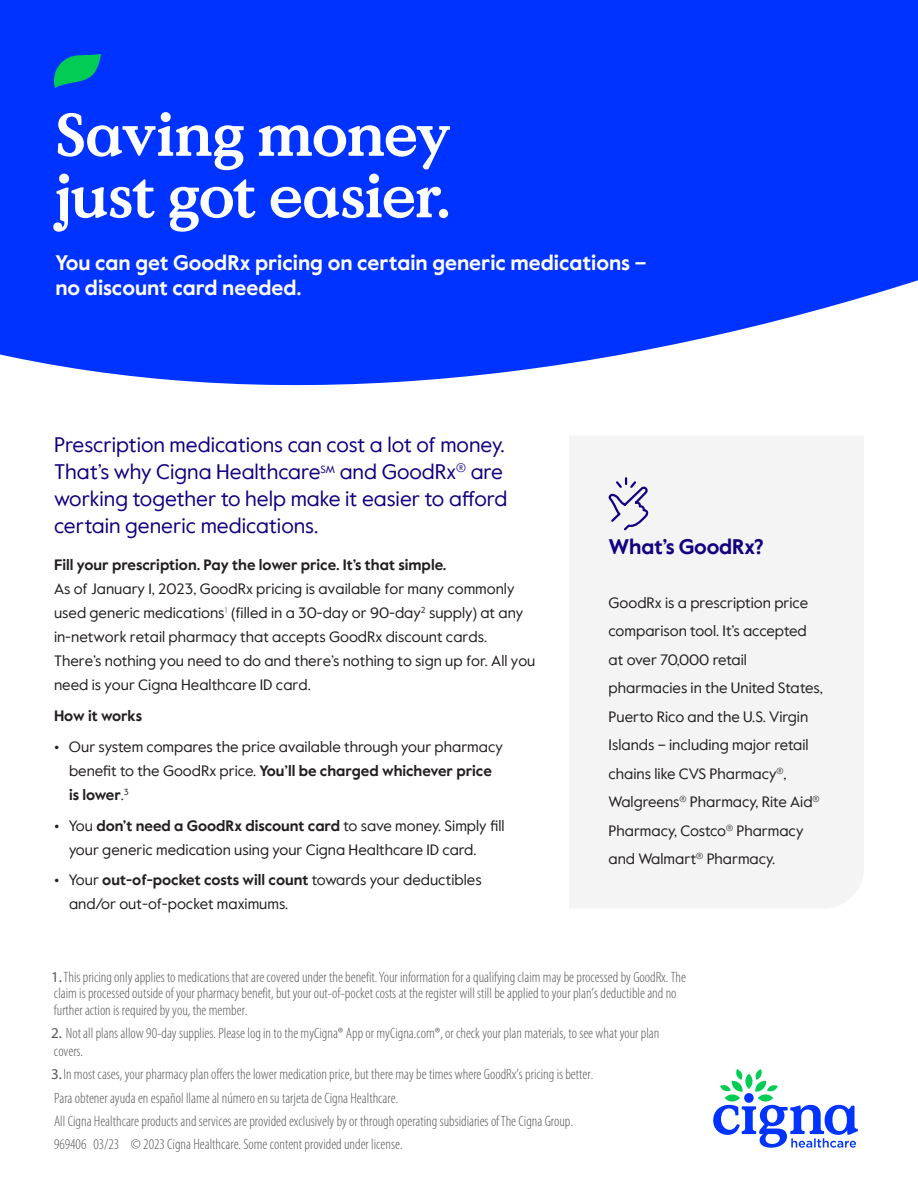
<style>
.page{position:relative;width:918px;height:1188px;background:#fff}
.page>*{position:absolute;margin:0;border:0;box-sizing:border-box;transform-origin:0 0}
.CHC_Headline_bold_40{font:700 60px/61.5px "Value Serif Pro";letter-spacing:-.025em;color:#fff}
.CHC_Body_copy_regula{font:21px/27px "Value Sans Pro";color:#110081}
.CHC_Subheadline_bold{font:700 21px/25.5px "Value Sans Pro";color:#fff}
.CHC_Subhead_body_bol{font:700 21px "Value Sans Pro";letter-spacing:-.01em;color:#110081}
.CHC_Legal_copy_Cat{font:300 condensed 15px/23.2px "Myriad Pro";color:#57585a}
.CHC_Body_copy_regula-2{font:15px/24px "Value Sans Pro";color:#231f20}
.CHC_Bullet_copy_regu{font:15px/28.5px "Value Sans Pro";color:#231f20}
.CHC_Body_copy_regula-3{font:700 15px "Value Sans Pro";color:#231f20}
.s1{font-weight:700}
.s2{font-weight:400;font-stretch:normal}
</style>
<div class="page">
<div style="left:570px;top:436px;width:294px;height:472px;background:#f4f4f4"></div>
<svg style="left:713px;top:1069px;width:145px;height:79px"></svg>
<svg style="left:609px;top:476px;width:42px;height:56px"></svg>
<svg style="left:0;top:0;width:918px;height:386px;background:#1242ff"></svg>
<svg style="left:53px;top:54px;width:48px;height:34px;background:#019294"></svg>
<p class="CHC_Headline_bold_40" style="left:55px;top:107px;width:397px">Saving money just got easier.</p>
<p class="CHC_Subheadline_bold" style="left:55px;top:251px;width:593px">You can get GoodRx pricing on certain generic medications – no discount card needed.</p>
<p class="CHC_Body_copy_regula" style="left:54px;top:431px;width:455px">Prescription medications can cost a lot of money.<br>That’s why Cigna Healthcare<sup>SM</sup> and GoodRx<sup>®</sup> are working together to help make it easier to afford certain generic medications.</p>
<p class="CHC_Body_copy_regula-2" style="left:54px;top:553px;width:483px"><span class="s1">Fill your prescription. Pay the lower price. It’s that simple.<br></span>As of January 1, 2023, GoodRx pricing is available for many commonly used generic medications<sup>1</sup> (filled in a 30-day or 90-day<sup>2</sup> supply) at any in-network retail pharmacy that accepts GoodRx discount cards.<br>There’s nothing you need to do and there’s nothing to sign up for. All you need is your Cigna Healthcare ID card.</p>
<p class="CHC_Body_copy_regula-3" style="left:54px;top:707px;width:90px">How it works</p>
<p class="CHC_Body_copy_regula-2" style="left:69px;top:735px;width:435px;text-indent:-15px"><span class="s1">•</span> Our system compares the price available through your pharmacy benefit to the GoodRx price. <span class="s1">You’ll be charged whichever price is lower</span>.<sup>3</sup></p>
<p class="CHC_Body_copy_regula-2" style="left:69px;top:814px;width:437px;text-indent:-15px"><span class="s1">•</span> You <span class="s1">don’t need a GoodRx discount card</span> to save money. Simply fill your generic medication using your Cigna Healthcare ID card.</p>
<p class="CHC_Body_copy_regula-2" style="left:69px;top:868px;width:414px;text-indent:-15px"><span class="s1">•</span> Your <span class="s1">out-of-pocket costs will count</span> towards your deductibles and/or out-of-pocket maximums.</p>
<p class="CHC_Subhead_body_bol" style="left:609px;top:534px;width:157px">What’s GoodRx?</p>
<p class="CHC_Bullet_copy_regu" style="left:609px;top:588px;width:216px">GoodRx is a prescription price comparison tool. It’s accepted at over 70,000 retail pharmacies in the United States,<br>Puerto Rico and the U.S. Virgin<br>Islands – including major retail chains like CVS Pharmacy<sup>®</sup>,<br>Walgreens<sup>®</sup> Pharmacy, Rite Aid<sup>®<br></sup>Pharmacy, Costco<sup>®</sup> Pharmacy and Walmart<sup>®</sup> Pharmacy.</p>
<p class="CHC_Legal_copy_Cat" style="left:51px;top:969px;width:636px;line-height:16.5px"><span class="s2">1.</span>This pricing only applies to medications that are covered under the benefit. Your information for a qualifying claim may be processed by GoodRx. The claim is processed outside of your pharmacy benefit, but your out-of-pocket costs at the register will still be applied to your plan’s deductible and no further action is required by you, the member.</p>
<p class="CHC_Legal_copy_Cat" style="left:51px;top:1024px;width:610px;line-height:18px"><span class="s2">2.</span> Not all plans allow 90-day supplies. Please log in to the myCigna® App or myCigna.com®, or check your plan materials, to see what your plan covers.</p>
<p class="CHC_Legal_copy_Cat" style="left:51px;top:1063px;width:544px"><span class="s2">3.</span>In most cases, your pharmacy plan offers the lower medication price, but there may be times where GoodRx’s pricing is better.<br>Para obtener ayuda en español llame al número en su tarjeta de Cigna Healthcare.<br>All Cigna Healthcare products and services are provided exclusively by or through operating subsidiaries of The Cigna Group.<br>969406 03/23 © 2023 Cigna Healthcare. Some content provided under license.</p>
</div>
